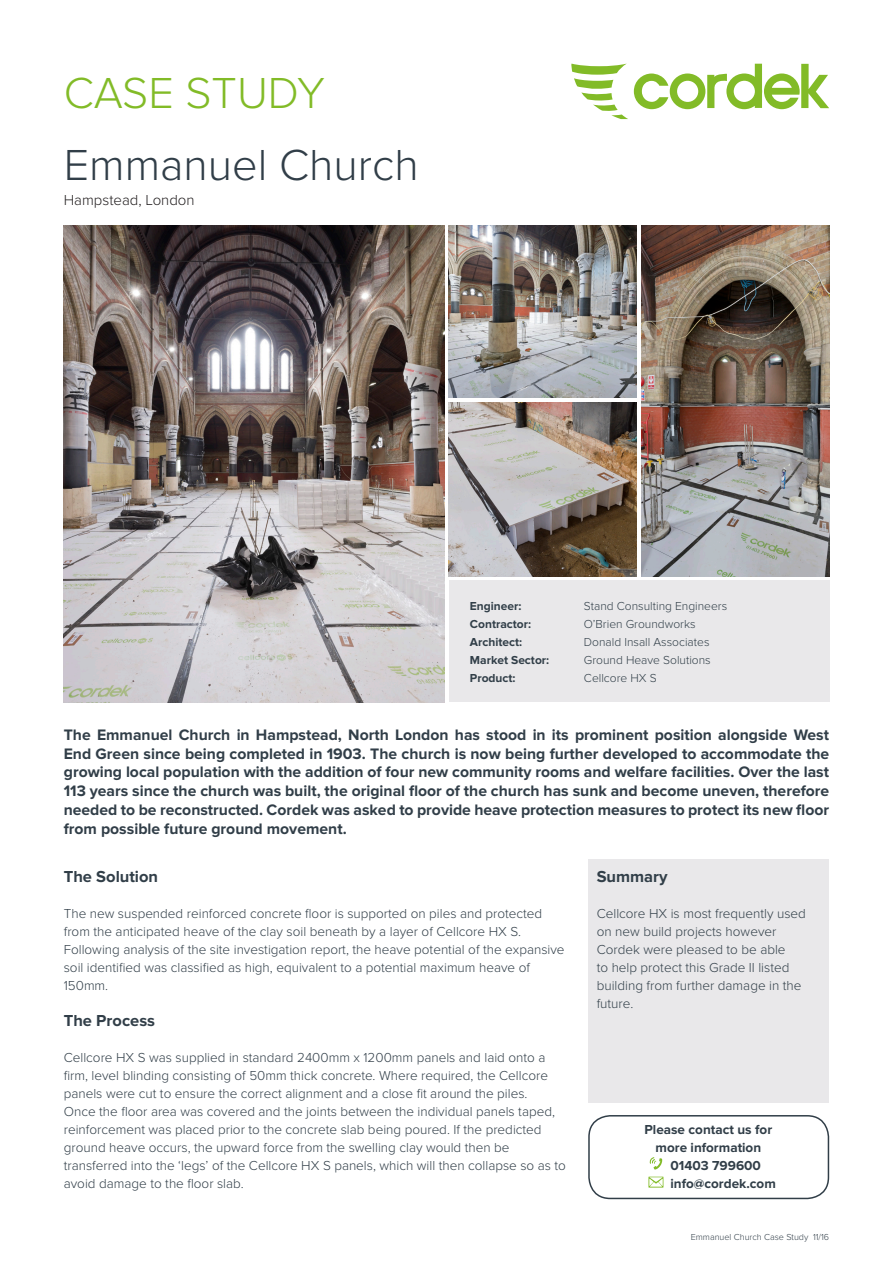
<style>
.page{position:relative;width:893px;height:1263px;background:#fff}
.page>*{position:absolute;margin:0;border:0;box-sizing:border-box;transform-origin:0 0}
.t1{font:300 45px "Proxima Nova";color:#313e48}
.t2{font:300 45px "Proxima Nova";color:#82bb27}
.Sub_Heading{font:700 16.5px "Proxima Nova";color:#313e48}
.Introduction_text{font:700 15.75px/18.9px "Proxima Nova";color:#313e48;text-align:justify}
.t3{font:300 15px "Proxima Nova";color:#231f20}
.Text_Body{font:300 13.5px/18px "Proxima Nova";color:#313e48}
.t4{font:700 13.5px/18px "Proxima Nova";color:#313e48}
.Bullets{font:300 12px "Proxima Nova";color:#313e48}
.Bullets-2{font:700 12px "Proxima Nova";color:#313e48}
.t5{font:300 9px "Proxima Nova";color:#313e48}
</style>
<div class="page">
<svg style="left:571px;top:64px;width:57px;height:55px"></svg>
<svg style="left:634px;top:64px;width:195px;height:45px"></svg>
<div style="left:588px;top:1115px;width:241px;height:84px;border:2px solid #313e48;border-radius:21px"></div>
<svg style="left:648px;top:1177px;width:15px;height:10px"></svg>
<svg style="left:649px;top:1157px;width:13px;height:12px"></svg>
<img style="left:64px;top:225px;width:380px;height:477px">
<div style="left:449px;top:580px;width:380px;height:122px;background:#e9e8ea"></div>
<img style="left:641px;top:225px;width:188px;height:351px">
<div style="left:588px;top:859px;width:241px;height:243px;background:#e9e8ea"></div>
<img style="left:449px;top:402px;width:188px;height:174px">
<img style="left:449px;top:225px;width:188px;height:173px">
<h1 class="t2" style="left:64px;top:67px;width:263px">CASE STUDY</h1>
<p class="t1" style="left:64px;top:139px;width:356px">Emmanuel Church</p>
<p class="t3" style="left:64px;top:192px;width:132px">Hampstead, London</p>
<p class="Bullets-2" style="left:470px;top:599px;width:53px">Engineer:</p>
<p class="Bullets" style="left:584px;top:599px;width:145px">Stand Consulting Engineers</p>
<p class="Bullets-2" style="left:470px;top:617px;width:63px">Contractor:</p>
<p class="Bullets" style="left:584px;top:617px;width:113px">O’Brien Groundworks</p>
<p class="Bullets-2" style="left:470px;top:635px;width:54px">Architect:</p>
<p class="Bullets" style="left:584px;top:635px;width:127px">Donald Insall Associates</p>
<p class="Bullets-2" style="left:470px;top:653px;width:81px">Market Sector:</p>
<p class="Bullets" style="left:584px;top:653px;width:128px">Ground Heave Solutions</p>
<p class="Bullets-2" style="left:470px;top:671px;width:47px">Product:</p>
<p class="Bullets" style="left:584px;top:671px;width:74px">Cellcore HX S</p>
<p class="Introduction_text" style="left:64px;top:725px;width:767px">The Emmanuel Church in Hampstead, North London has stood in its prominent position alongside West End Green since being completed in 1903. The church is now being further developed to accommodate the growing local population with the addition of four new community rooms and welfare facilities. Over the last 113 years since the church was built, the original floor of the church has sunk and become uneven, therefore needed to be reconstructed. Cordek was asked to provide heave protection measures to protect its new floor from possible future ground movement.</p>
<p class="Sub_Heading" style="left:597px;top:867px;width:72px">Summary</p>
<p class="Text_Body" style="left:597px;top:905px;width:211px">Cellcore HX is most frequently used on new build projects however<br>Cordek were pleased to be able<br>to help protect this Grade II listed building from further damage in the future.</p>
<p class="Sub_Heading" style="left:64px;top:867px;width:96px">The Solution</p>
<p class="Text_Body" style="left:64px;top:905px;width:502px">The new suspended reinforced concrete floor is supported on piles and protected from the anticipated heave of the clay soil beneath by a layer of Cellcore HX S.<br>Following analysis of the site investigation report, the heave potential of the expansive soil identified was classified as high, equivalent to a potential maximum heave of 150mm.</p>
<p class="Sub_Heading" style="left:64px;top:1011px;width:93px">The Process</p>
<p class="Text_Body" style="left:64px;top:1049px;width:504px">Cellcore HX S was supplied in standard 2400mm x 1200mm panels and laid onto a firm, level blinding consisting of 50mm thick concrete. Where required, the Cellcore panels were cut to ensure the correct alignment and a close fit around the piles.<br>Once the floor area was covered and the joints between the individual panels taped, reinforcement was placed prior to the concrete slab being poured. If the predicted ground heave occurs, the upward force from the swelling clay would then be transferred into the ‘legs’ of the Cellcore HX S panels, which will then collapse so as to avoid damage to the floor slab.</p>
<p class="t4" style="left:644px;top:1121px;width:129px;text-align:center">Please contact us for more information</p>
<p class="t4" style="left:670px;top:1157px;width:107px">01403 799600 info@cordek.com</p>
<p class="t5" style="left:691px;top:1232px;width:140px">Emmanuel Church Case Study 11/16</p>
</div>
